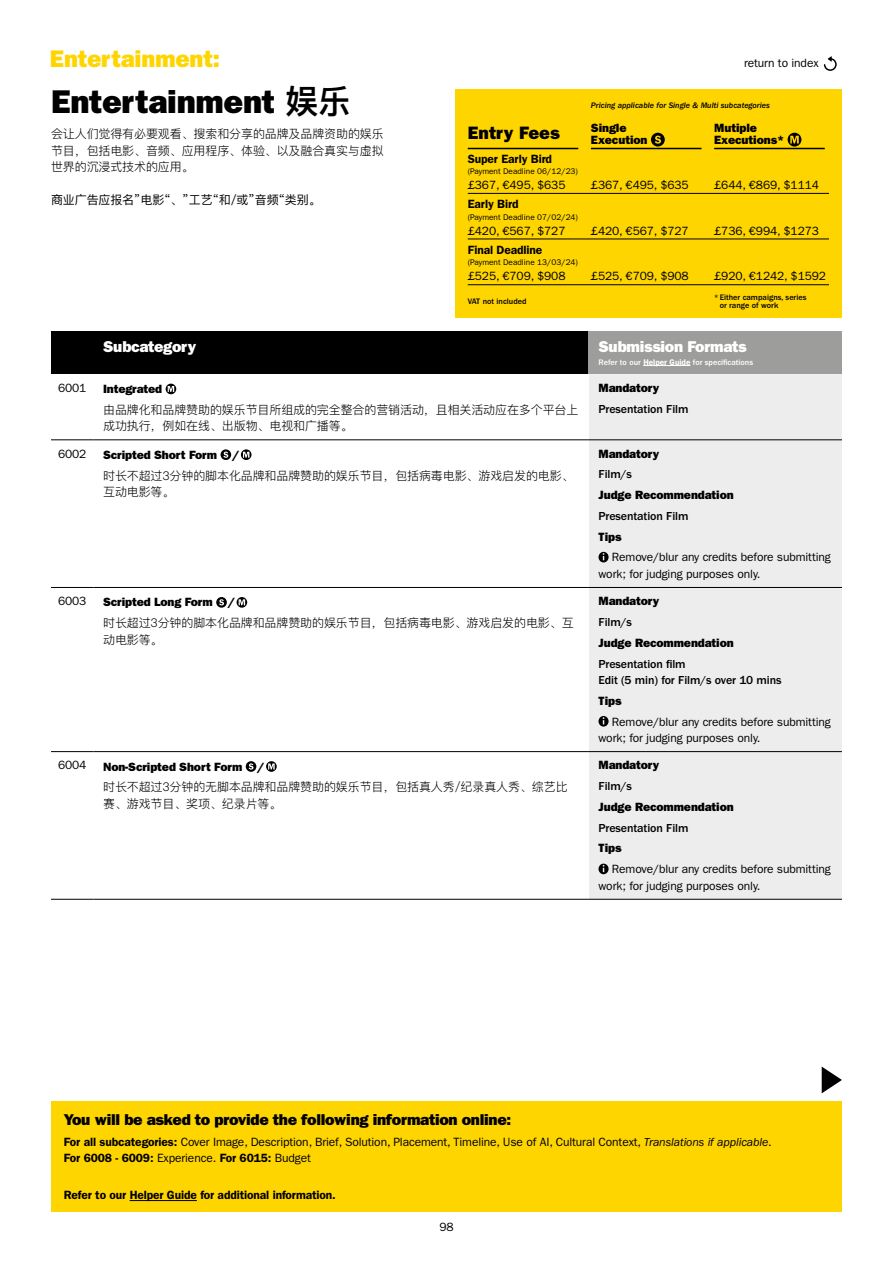
<style>
.page{position:relative;width:893px;height:1263px;background:#fff}
.page>*{position:absolute;margin:0;border:0;box-sizing:border-box;transform-origin:0 0}
.t1{font:33px "ITC Franklin Gothic Std Hvy";letter-spacing:-.01em;color:#000}
.t2{font:24px "ITC Franklin Gothic Std Hvy";letter-spacing:-.01em;color:#ffd500}
.t3{font:18px "ITC Franklin Gothic Std Hvy";color:#000}
.t4{font:15.75px "ITC Franklin Gothic Std Hvy";letter-spacing:-.02em;color:#000}
.t5{font:15.75px "ITC Franklin Gothic Std Hvy";letter-spacing:-.02em;color:#fff}
.t6{font:12px/16.5px "ITC Franklin Gothic Std";letter-spacing:-.01em;color:#000}
.t7{font:300 12px/16.5px "Ping Fang SC";letter-spacing:-.01em;color:#000}
.t8{font:12px/12px "ITC Franklin Gothic Std Hvy";letter-spacing:-.01em;color:#000}
.t9{font:500 12px/16.5px "ITC Franklin Gothic Std";letter-spacing:-.01em;color:#000}
.t10{font:600 12px "ITC Franklin Gothic Std";letter-spacing:-.01em;color:#000}
.t11{font:12px "Ping Fang SC";letter-spacing:-.01em;color:#000}
.t12{font:8.25px "ITC Franklin Gothic Std";color:#000}
.t13{font:500 8.25px/8.2px "ITC Franklin Gothic Std";color:#000}
.t14{font:8.25px "ITC Franklin Gothic Std Med It";color:#000}
.t15{font:500 8.25px "ITC Franklin Gothic Std";color:#fff}
.s1{font-family:"Ping Fang SC";font-weight:600}
.s2{font-weight:600}
.s3{font-style:italic}
</style>
<div class="page">
<div style="left:455px;top:89px;width:387px;height:229px;background:#ffd500"></div>
<div style="left:51px;top:1101px;width:791px;height:111px;background:#ffd500"></div>
<hr style="left:130px;top:1200px;width:67px;height:1px;background:#000">
<svg style="left:823px;top:56px;width:14px;height:15px"></svg>
<div style="left:51px;top:332px;width:43px;height:42px;background:#000"></div>
<div style="left:94px;top:332px;width:495px;height:42px;background:#000"></div>
<div style="left:589px;top:332px;width:253px;height:42px;background:#9d9d9c"></div>
<div style="left:589px;top:374px;width:253px;height:525px;background:#ededed"></div>
<hr style="left:51px;top:440px;width:43px;height:1px;background:#000">
<hr style="left:51px;top:587px;width:43px;height:1px;background:#000">
<hr style="left:51px;top:751px;width:43px;height:1px;background:#000">
<hr style="left:51px;top:899px;width:43px;height:1px;background:#000">
<hr style="left:94px;top:440px;width:495px;height:1px;background:#000">
<hr style="left:94px;top:587px;width:495px;height:1px;background:#000">
<hr style="left:94px;top:751px;width:495px;height:1px;background:#000">
<hr style="left:94px;top:899px;width:495px;height:1px;background:#000">
<hr style="left:589px;top:440px;width:253px;height:1px;background:#000">
<hr style="left:589px;top:587px;width:253px;height:1px;background:#000">
<hr style="left:589px;top:751px;width:253px;height:1px;background:#000">
<hr style="left:589px;top:899px;width:253px;height:1px;background:#000">
<hr style="left:643px;top:365px;width:47px;height:1px;background:#fff">
<svg style="left:166px;top:384px;width:10px;height:10px"></svg>
<svg style="left:168px;top:386px;width:6px;height:6px"></svg>
<svg style="left:221px;top:449px;width:10px;height:11px"></svg>
<svg style="left:223px;top:452px;width:5px;height:6px"></svg>
<svg style="left:241px;top:449px;width:11px;height:11px"></svg>
<svg style="left:243px;top:452px;width:6px;height:6px"></svg>
<svg style="left:598px;top:552px;width:11px;height:10px"></svg>
<svg style="left:216px;top:597px;width:11px;height:11px"></svg>
<svg style="left:219px;top:599px;width:5px;height:6px"></svg>
<svg style="left:237px;top:597px;width:10px;height:11px"></svg>
<svg style="left:239px;top:599px;width:6px;height:6px"></svg>
<svg style="left:598px;top:716px;width:11px;height:11px"></svg>
<svg style="left:246px;top:761px;width:10px;height:11px"></svg>
<svg style="left:249px;top:763px;width:4px;height:6px"></svg>
<svg style="left:266px;top:761px;width:11px;height:11px"></svg>
<svg style="left:268px;top:763px;width:7px;height:6px"></svg>
<svg style="left:598px;top:864px;width:11px;height:10px"></svg>
<svg style="left:822px;top:1066px;width:20px;height:27px"></svg>
<svg style="left:651px;top:133px;width:14px;height:14px"></svg>
<svg style="left:655px;top:136px;width:6px;height:8px"></svg>
<svg style="left:788px;top:133px;width:13px;height:14px"></svg>
<svg style="left:790px;top:136px;width:9px;height:7px"></svg>
<hr style="left:591px;top:148px;width:110px;height:1px;background:#000">
<hr style="left:468px;top:148px;width:110px;height:1px;background:#000">
<hr style="left:468px;top:193px;width:361px;height:1px;background:#000">
<hr style="left:468px;top:239px;width:361px;height:1px;background:#000">
<hr style="left:468px;top:284px;width:361px;height:1px;background:#000">
<hr style="left:714px;top:148px;width:111px;height:1px;background:#000">
<h2 class="t2" style="left:50px;top:45px;width:171px">Entertainment:</h2>
<h1 class="t1" style="left:51px;top:83px;width:302px">Entertainment <span class="s1">娱乐</span></h1>
<p class="t7" style="left:51px;top:126px;width:334px;text-align:justify">会让人们觉得有必要观看、搜索和分享的品牌及品牌资助的娱乐节目，包括电影、音频、应用程序、体验、以及融合真实与虚拟世界的沉浸式技术的应用。</p>
<p class="t11" style="left:51px;top:193px;width:271px">商业广告应报名”电影“、”工艺“和/或”音频“类别。</p>
<p class="t6" style="left:744px;top:55px;width:76px">return to index</p>
<h3 class="t3" style="left:468px;top:123px;width:93px">Entry Fees</h3>
<p class="t10" style="left:468px;top:152px;width:86px">Super Early Bird</p>
<p class="t12" style="left:468px;top:166px;width:112px">(Payment Deadline 06/12/23)</p>
<p class="t6" style="left:468px;top:177px;width:99px">£367, €495, $635</p>
<p class="t10" style="left:468px;top:197px;width:52px">Early Bird</p>
<p class="t12" style="left:468px;top:212px;width:112px">(Payment Deadline 07/02/24)</p>
<p class="t6" style="left:468px;top:222px;width:99px">£420, €567, $727</p>
<p class="t10" style="left:468px;top:243px;width:76px">Final Deadline</p>
<p class="t12" style="left:468px;top:257px;width:112px">(Payment Deadline 13/03/24)</p>
<p class="t6" style="left:468px;top:268px;width:99px">£525, €709, $908</p>
<p class="t13" style="left:468px;top:297px;width:60px">VAT not included</p>
<p class="t14" style="left:591px;top:101px;width:180px">Pricing applicable for Single &amp; Multi subcategories</p>
<p class="t8" style="left:591px;top:122px;width:58px">Single<br>Execution</p>
<p class="t6" style="left:591px;top:177px;width:99px">£367, €495, $635</p>
<p class="t6" style="left:591px;top:223px;width:99px">£420, €567, $727</p>
<p class="t6" style="left:591px;top:268px;width:99px">£525, €709, $908</p>
<p class="t8" style="left:714px;top:122px;width:72px">Mutiple<br>Executions*</p>
<p class="t6" style="left:714px;top:177px;width:106px">£644, €869, $1114</p>
<p class="t6" style="left:714px;top:223px;width:106px">£736, €994, $1273</p>
<p class="t6" style="left:714px;top:268px;width:113px">£920, €1242, $1592</p>
<p class="t13" style="left:720px;top:293px;width:88px;text-indent:-5px">* Either campaigns, series or range of work</p>
<h3 class="t5" style="left:103px;top:337px;width:95px">Subcategory</h3>
<h3 class="t5" style="left:598px;top:337px;width:150px">Submission Formats</h3>
<p class="t15" style="left:598px;top:357px;width:156px">Refer to our <span class="s2">Helper Guide</span> for specifications</p>
<p class="t6" style="left:58px;top:380px;width:30px">6001</p>
<p class="t8" style="left:103px;top:383px;width:61px">Integrated</p>
<p class="t7" style="left:103px;top:401px;width:477px">由品牌化和品牌赞助的娱乐节目所组成的完全整合的营销活动，且相关活动应在多个平台上成功执行，例如在线、出版物、电视和广播等。</p>
<p class="t8" style="left:598px;top:382px;width:62px">Mandatory</p>
<p class="t9" style="left:598px;top:400px;width:91px">Presentation Film</p>
<p class="t6" style="left:58px;top:445px;width:30px">6002</p>
<p class="t8" style="left:103px;top:449px;width:116px">Scripted Short Form</p>
<p class="t8" style="left:232px;top:449px;width:9px">/</p>
<p class="t7" style="left:103px;top:467px;width:472px">时长不超过3分钟的脚本化品牌和品牌赞助的娱乐节目，包括病毒电影、游戏启发的电影、互动电影等。</p>
<p class="t8" style="left:598px;top:447px;width:62px">Mandatory</p>
<p class="t9" style="left:598px;top:466px;width:35px">Film/s</p>
<p class="t8" style="left:598px;top:489px;width:137px">Judge Recommendation</p>
<p class="t9" style="left:598px;top:508px;width:91px">Presentation Film</p>
<p class="t8" style="left:598px;top:530px;width:24px">Tips</p>
<p class="t6" style="left:598px;top:549px;width:234px;text-indent:13px">Remove/blur any credits before submitting work; for judging purposes only.</p>
<p class="t6" style="left:58px;top:593px;width:30px">6003</p>
<p class="t8" style="left:103px;top:596px;width:111px">Scripted Long Form</p>
<p class="t8" style="left:228px;top:596px;width:9px">/</p>
<p class="t7" style="left:103px;top:614px;width:472px">时长超过3分钟的脚本化品牌和品牌赞助的娱乐节目，包括病毒电影、游戏启发的电影、互动电影等。</p>
<p class="t8" style="left:598px;top:595px;width:62px">Mandatory</p>
<p class="t9" style="left:598px;top:614px;width:35px">Film/s</p>
<p class="t8" style="left:598px;top:637px;width:137px">Judge Recommendation</p>
<p class="t9" style="left:598px;top:655px;width:185px">Presentation film<br>Edit (5 min) for Film/s over 10 mins</p>
<p class="t8" style="left:598px;top:695px;width:24px">Tips</p>
<p class="t6" style="left:598px;top:713px;width:234px;text-indent:13px">Remove/blur any credits before submitting work; for judging purposes only.</p>
<p class="t6" style="left:58px;top:757px;width:30px">6004</p>
<p class="t8" style="left:103px;top:760px;width:141px">Non-Scripted Short Form</p>
<p class="t8" style="left:258px;top:760px;width:9px">/</p>
<p class="t7" style="left:103px;top:779px;width:466px">时长不超过3分钟的无脚本品牌和品牌赞助的娱乐节目，包括真人秀/纪录真人秀、综艺比赛、游戏节目、奖项、纪录片等。</p>
<p class="t8" style="left:598px;top:759px;width:62px">Mandatory</p>
<p class="t9" style="left:598px;top:778px;width:35px">Film/s</p>
<p class="t8" style="left:598px;top:801px;width:137px">Judge Recommendation</p>
<p class="t9" style="left:598px;top:819px;width:91px">Presentation Film</p>
<p class="t8" style="left:598px;top:842px;width:24px">Tips</p>
<p class="t6" style="left:598px;top:861px;width:234px;text-indent:13px">Remove/blur any credits before submitting work; for judging purposes only.</p>
<h3 class="t4" style="left:64px;top:1110px;width:449px">You will be asked to provide the following information online:</h3>
<p class="t6" style="left:64px;top:1133px;width:710px"><span class="s2">For all subcategories:</span> Cover Image, Description, Brief, Solution, Placement, Timeline, Use of AI, Cultural Context, <span class="s3">Translations if applicable</span>.<br><span class="s2">For 6008 - 6009:</span> Experience. <span class="s2">For 6015:</span> Budget</p>
<p class="t10" style="left:64px;top:1188px;width:274px">Refer to our Helper Guide for additional information.</p>
<p class="t6" style="left:439px;top:1218px;width:16px">98</p>
</div>
